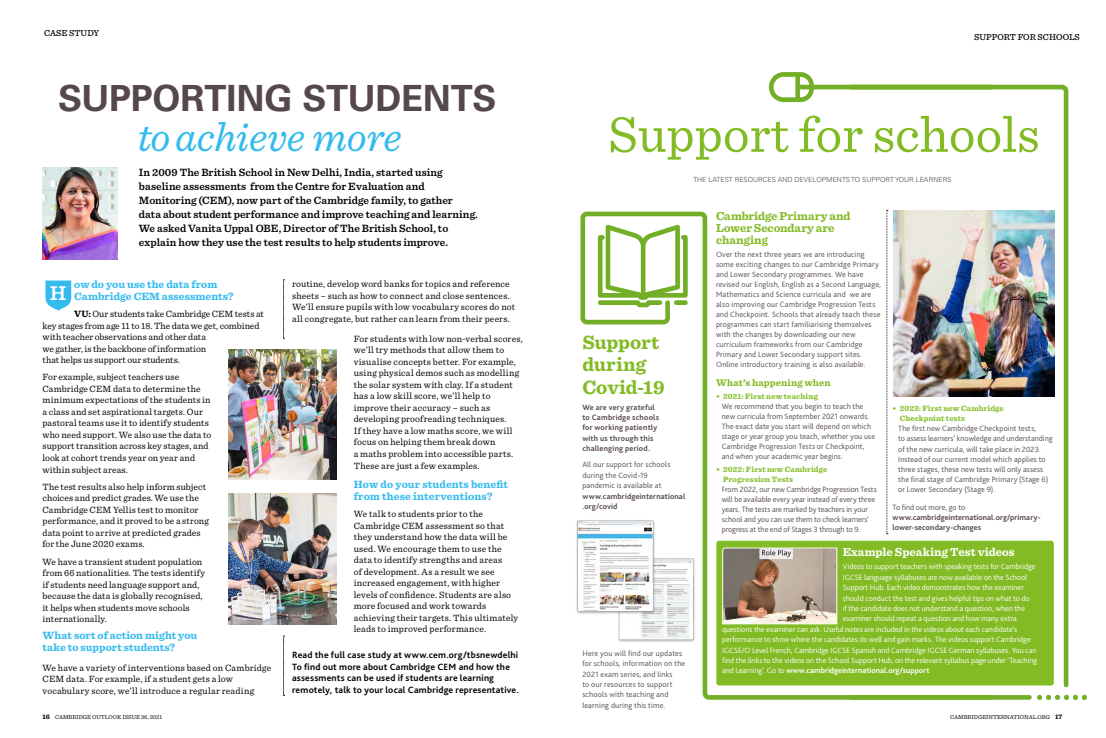
<style>
.page{position:relative;width:1106px;height:738px;background:#fff}
.page>*{position:absolute;margin:0;border:0;box-sizing:border-box;transform-origin:0 0}
.t1{font:52.2px "Sentinel";color:#82bb24}
.t2{font:italic 42px "Sentinel";letter-spacing:-.01em;color:#34bbee}
.t3{font:700 36px "Univers";letter-spacing:-.005em;color:#55474e}
.t4{font:600 20.8px "Sentinel";color:#fff}
.t5{font:700 20px/22px "Sentinel";color:#82bb24}
.t6{font:700 12px/12px "Sentinel";letter-spacing:-.005em;color:#82bb24}
.t7{font:700 12px "Sentinel";color:#fff}
.t8{font:600 11px/14px "Sentinel";letter-spacing:.005em;color:#000}
.t9{font:700 11px/11.5px "Sentinel";letter-spacing:.005em;color:#34bbee}
.t10{font:700 10px "Sentinel";letter-spacing:.005em;color:#82bb24}
.t11{font:9.5px/11.5px "Sentinel";letter-spacing:.01em;color:#000}
.t12{font:700 9.5px/11.5px "Bliss Pro";letter-spacing:.02em;color:#000}
.t13{font:500 9px "Sentinel";color:#000}
.t14{font:300 8px/10px "Bliss Pro";letter-spacing:.015em;color:#55474e}
.t15{font:300 8px "Bliss Pro";color:#fff}
.t16{font:700 8px/10.4px "Bliss Pro";letter-spacing:.02em;color:#55474e}
.t17{font:700 8px/10px "Sentinel";letter-spacing:.015em;color:#82bb24}
.t18{font:700 8px "Bliss Pro";letter-spacing:.005em;color:#fff}
.t19{font:300 7px "Univers";color:#55474e}
.t20{font:6px "Sentinel";color:#000}
.s1{font-weight:700}
.s2{font-weight:700;font-size:7px}
.s3{font-weight:300}
</style>
<div class="page">
<svg style="left:283px;top:279px;width:1px;height:60px"></svg>
<svg style="left:283px;top:635px;width:1px;height:60px"></svg>
<img style="left:43px;top:167px;width:74px;height:92px">
<svg style="left:45px;top:280px;width:26px;height:30px"></svg>
<img style="left:229px;top:349px;width:108px;height:130px">
<img style="left:229px;top:493px;width:108px;height:131px">
<svg style="left:769px;top:72px;width:45px;height:10px"></svg>
<svg style="left:702px;top:82px;width:148px;height:617px"></svg>
<svg style="left:850px;top:84px;width:219px;height:615px"></svg>
<svg style="left:1037px;top:694px;width:49px;height:5px"></svg>
<svg style="left:580px;top:82px;width:132px;height:374px"></svg>
<svg style="left:886px;top:210px;width:2px;height:324px"></svg>
<img style="left:893px;top:210px;width:161px;height:186px">
<div style="left:716px;top:540px;width:337px;height:145px;background:#82bb24;border-radius:3px"></div>
<img style="left:722px;top:547px;width:115px;height:77px">
<img style="left:618px;top:558px;width:77px;height:84px">
<img style="left:576px;top:520px;width:80px;height:94px">
<p class="t13" style="left:44px;top:26px;width:57px">CASE STUDY</p>
<h3 class="t3" style="left:58px;top:78px;width:440px">SUPPORTING STUDENTS</h3>
<h2 class="t2" style="left:137px;top:105px;width:266px">to achieve more</h2>
<p class="t8" style="left:139px;top:165px;width:340px">In 2009 The British School in New Delhi, India, started using baseline assessments from the Centre for Evaluation and Monitoring (CEM), now part of the Cambridge family, to gather<br>data about student performance and improve teaching and learning.<br>We asked Vanita Uppal OBE, Director of The British School, to explain how they use the test results to help students improve.</p>
<p class="t9" style="left:74px;top:278px;width:161px">ow do you use the data from<br>Cambridge CEM assessments?</p>
<p class="t11" style="left:43px;top:307px;width:223px;text-indent:32px"><span class="s1">VU:</span> Our students take Cambridge CEM tests at key stages from age 11 to 18. The data we get, combined with teacher observations and other data<br>we gather, is the backbone of information<br>that helps us support our students.</p>
<p class="t11" style="left:43px;top:370px;width:170px">For example, subject teachers use Cambridge CEM data to determine the minimum expectations of the students in a class and set aspirational targets. Our pastoral teams use it to identify students who need support. We also use the data to support transition across key stages, and look at cohort trends year on year and within subject areas.</p>
<p class="t11" style="left:43px;top:480px;width:168px">The test results also help inform subject choices and predict grades. We use the Cambridge CEM Yellis test to monitor performance, and it proved to be a strong data point to arrive at predicted grades for the June 2020 exams.</p>
<p class="t11" style="left:43px;top:554px;width:164px">We have a transient student population from 66 nationalities. The tests identify if students need language support and, because the data is globally recognised, it helps when students move schools internationally.</p>
<p class="t9" style="left:43px;top:628px;width:156px">What sort of action might you take to support students?</p>
<p class="t11" style="left:43px;top:660px;width:230px">We have a variety of interventions based on Cambridge<br>CEM data. For example, if a student gets a low vocabulary score, we’ll introduce a regular reading</p>
<h3 class="t4" style="left:50px;top:277px;width:18px">H</h3>
<p class="t20" style="left:43px;top:711px;width:121px"><span class="s2">16</span> CAMBRIDGE OUTLOOK ISSUE 36, 2021</p>
<p class="t11" style="left:292px;top:277px;width:224px">routine, develop word banks for topics and reference sheets – such as how to connect and close sentences.<br>We’ll ensure pupils with low vocabulary scores do not all congregate, but rather can learn from their peers.</p>
<p class="t11" style="left:354px;top:332px;width:170px">For students with low non-verbal scores, we’ll try methods that allow them to visualise concepts better. For example, using physical demos such as modelling the solar system with clay. If a student has a low skill score, we’ll help to improve their accuracy – such as developing proofreading techniques.<br>If they have a low maths score, we will focus on helping them break down<br>a maths problem into accessible parts.<br>These are just a few examples.</p>
<p class="t9" style="left:354px;top:478px;width:156px">How do your students benefit from these interventions?</p>
<p class="t11" style="left:354px;top:507px;width:166px">We talk to students prior to the Cambridge CEM assessment so that they understand how the data will be used. We encourage them to use the data to identify strengths and areas<br>of development. As a result we see increased engagement, with higher levels of confidence. Students are also more focused and work towards achieving their targets. This ultimately leads to improved performance.</p>
<p class="t12" style="left:292px;top:648px;width:228px">Read the full case study at www.cem.org/tbsnewdelhi To find out more about Cambridge CEM and how the assessments can be used if students are learning remotely, talk to your local Cambridge representative.</p>
<p class="t13" style="left:974px;top:30px;width:107px">SUPPORT FOR SCHOOLS</p>
<h1 class="t1" style="left:608px;top:95px;width:433px">Support for schools</h1>
<p class="t19" style="left:693px;top:175px;width:260px">THE LATEST RESOURCES AND DEVELOPMENTS TO SUPPORT YOUR LEARNERS</p>
<p class="t6" style="left:716px;top:209px;width:136px">Cambridge Primary and<br>Lower Secondary are changing</p>
<p class="t14" style="left:716px;top:249px;width:166px">Over the next three years we are introducing some exciting changes to our Cambridge Primary and Lower Secondary programmes. We have revised our English, English as a Second Language, Mathematics and Science curricula and we are also improving our Cambridge Progression Tests and Checkpoint. Schools that already teach these programmes can start familiarising themselves with the changes by downloading our new curriculum frameworks from our Cambridge Primary and Lower Secondary support sites.<br>Online introductory training is also available.</p>
<p class="t10" style="left:716px;top:375px;width:116px">What’s happening when</p>
<p class="t17" style="left:716px;top:391px;width:103px">• 2021: First new teaching</p>
<p class="t14" style="left:721px;top:401px;width:155px">We recommend that you begin to teach the new curricula from September 2021 onwards.<br>The exact date you start will depend on which stage or year group you teach, whether you use Cambridge Progression Tests or Checkpoint, and when your academic year begins.</p>
<p class="t17" style="left:723px;top:463px;width:106px;text-indent:-7px">• 2022: First new Cambridge<br>Progression Tests</p>
<p class="t14" style="left:721px;top:484px;width:156px">From 2022, our new Cambridge Progression Tests will be available every year instead of every three years. The tests are marked by teachers in your school and you can use them to check learners’ progress at the end of Stages 3 through to 9.</p>
<h3 class="t5" style="left:582px;top:330px;width:84px">Support during<br>Covid-19</h3>
<p class="t16" style="left:582px;top:401px;width:78px">We are very grateful to Cambridge schools for working patiently with us through this challenging period.</p>
<p class="t14" style="left:582px;top:459px;width:90px;line-height:10.4px">All our support for schools during the Covid-19 pandemic is available at</p>
<p class="t16" style="left:582px;top:490px;width:104px">www.cambridgeinternational .org/covid</p>
<p class="t17" style="left:899px;top:403px;width:105px;text-indent:-7px">• 2023: First new Cambridge<br>Checkpoint tests</p>
<p class="t14" style="left:898px;top:423px;width:156px">The first new Cambridge Checkpoint tests,<br>to assess learners’ knowledge and understanding of the new curricula, will take place in 2023.<br>Instead of our current model which applies to three stages, these new tests will only assess the final stage of Cambridge Primary (Stage 6) or Lower Secondary (Stage 9).</p>
<p class="t14" style="left:892px;top:502px;width:74px">To find out more, go to</p>
<p class="t16" style="left:892px;top:512px;width:149px;line-height:10px">www.cambridgeinternational.org/primary&shy;lower-secondary-changes</p>
<p class="t14" style="left:582px;top:647px;width:104px;line-height:10.4px">Here you will find our updates for schools, information on the<br>2021 exam series, and links<br>to our resources to support schools with teaching and learning during this time.</p>
<p class="t7" style="left:842px;top:542px;width:173px">Example Speaking Test videos</p>
<p class="t15" style="left:842px;top:561px;width:194px">Videos to support teachers with speaking tests for Cambridge</p>
<p class="t15" style="left:842px;top:571px;width:186px">IGCSE language syllabuses are now available on the School</p>
<p class="t15" style="left:842px;top:582px;width:183px">Support Hub. Each video demonstrates how the examiner</p>
<p class="t15" style="left:842px;top:592px;width:188px">should conduct the test and gives helpful tips on what to do</p>
<p class="t15" style="left:842px;top:602px;width:184px">if the candidate does not understand a question, when the</p>
<p class="t15" style="left:842px;top:613px;width:176px">examiner should repeat a question and how many extra</p>
<p class="t15" style="left:722px;top:623px;width:297px">questions the examiner can ask. Useful notes are included in the videos about each candidate’s</p>
<p class="t15" style="left:722px;top:634px;width:310px">performance to show where the candidates do well and gain marks. The videos support Cambridge</p>
<p class="t15" style="left:722px;top:644px;width:316px">IGCSE/O Level French, Cambridge IGCSE Spanish and Cambridge IGCSE German syllabuses. You can</p>
<p class="t15" style="left:722px;top:654px;width:317px">find the links to the videos on the School Support Hub, on the relevant syllabus page under ‘Teaching</p>
<p class="t18" style="left:722px;top:665px;width:209px"><span class="s3">and Learning’. Go to</span> www.cambridgeinternational.org/support</p>
<p class="t20" style="left:950px;top:711px;width:114px">CAMBRIDGEINTERNATIONAL.ORG <span class="s2">17</span></p>
</div>
